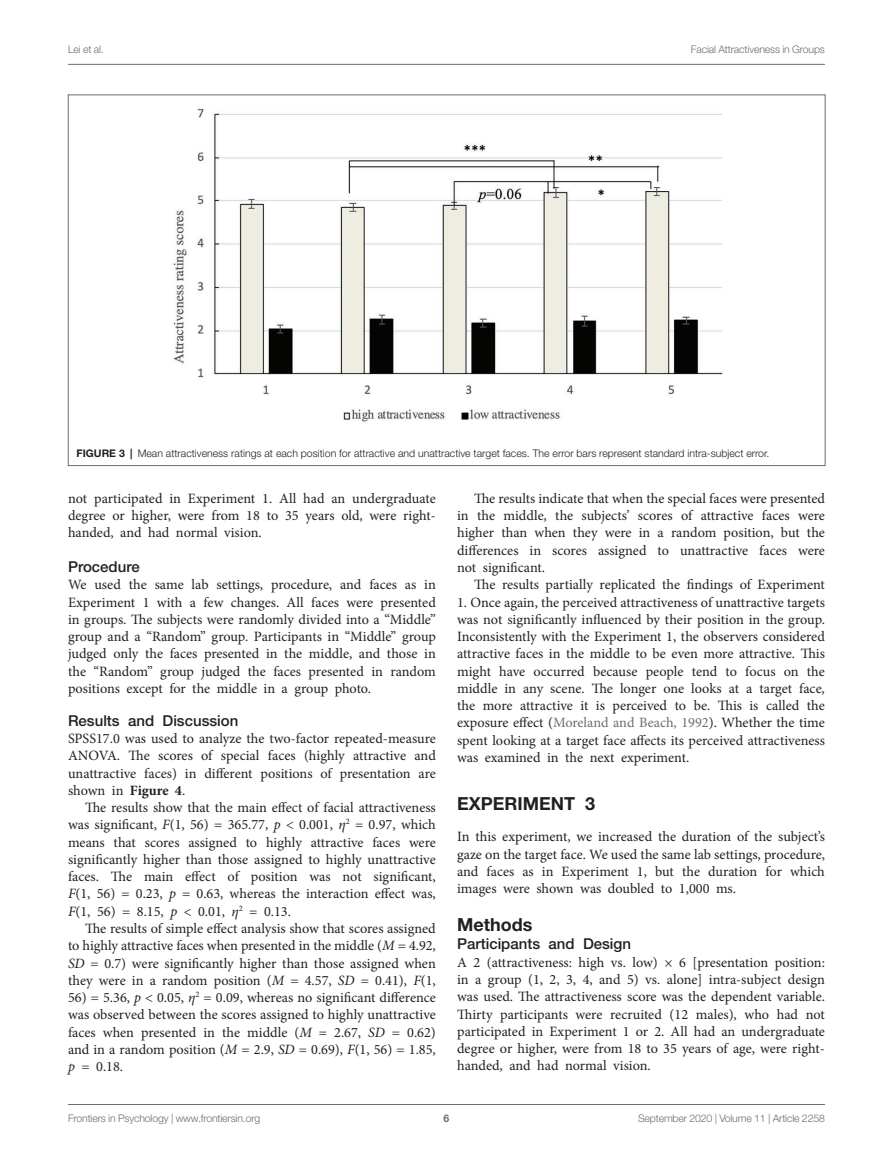
<style>
.page{position:relative;width:893px;height:1170px;background:#fff}
.page>*{position:absolute;margin:0;border:0;box-sizing:border-box;transform-origin:0 0}
.HEAD_1{font:700 18px "Helvetica Neue LT Std";color:#231f20}
.HEAD_2{font:700 18px "Helvetica Neue LT Std";color:#231f20}
.HEAD_3{font:500 15px "Helvetica Neue LT Std";color:#231f20}
.HEAD_3_after_HEAD_2{font:500 15px "Helvetica Neue LT Std";color:#231f20}
.TEXT{font:14.25px/17.2px "Minion Pro";color:#231f20;text-align:justify}
.TEXT_FLUSH{font:14.25px/17.2px "Minion Pro";letter-spacing:-.005em;color:#231f20;text-align:justify}
.FIG_LEG{font:300 10.5px "Helvetica Neue LT Std";color:#231f20}
.t1{font:300 10.5px "Helvetica Neue LT Std";letter-spacing:-.015em;color:#6c6d70}
.t2{font:700 10.5px "Helvetica Neue LT Std";color:#6c6d70}
.s1{font-weight:700}
.s2{font-style:italic}
.s3{color:#6c6d70}
</style>
<div class="page">
<hr style="left:68px;top:64px;width:757px;height:1px;background:#6c6d70">
<hr style="left:68px;top:1104px;width:757px;height:1px;background:#6c6d70">
<img style="left:172px;top:108px;width:551px;height:314px">
<p class="t1" style="left:68px;top:42px;width:37px">Lei et al.</p>
<p class="t1" style="left:691px;top:42px;width:135px">Facial Attractiveness in Groups</p>
<p class="FIG_LEG" style="left:77px;top:447px;width:694px"><span class="s1">FIGURE 3 |</span> Mean attractiveness ratings at each position for attractive and unattractive target faces. The error bars represent standard intra-subject error.</p>
<p class="TEXT_FLUSH" style="left:68px;top:490px;width:369px">not participated in Experiment 1. All had an undergraduate degree or higher, were from 18 to 35 years old, were right&shy;handed, and had normal vision.</p>
<p class="HEAD_3" style="left:68px;top:557px;width:73px">Procedure</p>
<p class="TEXT_FLUSH" style="left:68px;top:576px;width:369px">We used the same lab settings, procedure, and faces as in Experiment 1 with a few changes. All faces were presented in groups. The subjects were randomly divided into a “Middle” group and a “Random” group. Participants in “Middle” group judged only the faces presented in the middle, and those in the “Random” group judged the faces presented in random positions except for the middle in a group photo.</p>
<p class="HEAD_3" style="left:68px;top:711px;width:172px">Results and Discussion</p>
<p class="TEXT_FLUSH" style="left:68px;top:730px;width:369px">SPSS17.0 was used to analyze the two-factor repeated-measure ANOVA. The scores of special faces (highly attractive and unattractive faces) in different positions of presentation are shown in <span class="s1">Figure 4</span>.</p>
<p class="TEXT" style="left:68px;top:799px;width:369px;text-indent:17px">The results show that the main effect of facial attractiveness was significant, <span class="s2">F</span>(1, 56) = 365.77, <span class="s2">p</span> &lt; 0.001, <span class="s2">η</span><sup>2</sup> = 0.97, which means that scores assigned to highly attractive faces were significantly higher than those assigned to highly unattractive faces. The main effect of position was not significant, <span class="s2">F</span>(1, 56) = 0.23, <span class="s2">p</span> = 0.63, whereas the interaction effect was, <span class="s2">F</span>(1, 56) = 8.15, <span class="s2">p</span> &lt; 0.01, <span class="s2">η</span><sup>2</sup> = 0.13.</p>
<p class="TEXT" style="left:68px;top:919px;width:369px;text-indent:17px">The results of simple effect analysis show that scores assigned to highly attractive faces when presented in the middle (<span class="s2">M</span> = 4.92, <span class="s2">SD</span> = 0.7) were significantly higher than those assigned when they were in a random position (<span class="s2">M</span> = 4.57, <span class="s2">SD</span> = 0.41), <span class="s2">F</span>(1,</p>
<p class="TEXT" style="left:68px;top:988px;width:369px">56) = 5.36, <span class="s2">p</span> &lt; 0.05, <span class="s2">η</span><sup>2</sup> = 0.09, whereas no significant difference was observed between the scores assigned to highly unattractive faces when presented in the middle (<span class="s2">M</span> = 2.67, <span class="s2">SD</span> = 0.62) and in a random position (<span class="s2">M</span> = 2.9, <span class="s2">SD</span> = 0.69), <span class="s2">F</span>(1, 56) = 1.85, <span class="s2">p</span> = 0.18.</p>
<p class="TEXT" style="left:457px;top:490px;width:369px;text-indent:17px">The results indicate that when the special faces were presented in the middle, the subjects’ scores of attractive faces were higher than when they were in a random position, but the differences in scores assigned to unattractive faces were not significant.</p>
<p class="TEXT" style="left:474px;top:576px;width:352px">The results partially replicated the findings of Experiment</p>
<p class="TEXT" style="left:457px;top:593px;width:369px">1. Once again, the perceived attractiveness of unattractive targets was not significantly influenced by their position in the group.<br>Inconsistently with the Experiment 1, the observers considered attractive faces in the middle to be even more attractive. This might have occurred because people tend to focus on the middle in any scene. The longer one looks at a target face, the more attractive it is perceived to be. This is called the exposure effect (<span class="s3">Moreland and Beach, 1992</span>). Whether the time spent looking at a target face affects its perceived attractiveness was examined in the next experiment.</p>
<p class="HEAD_1" style="left:457px;top:792px;width:139px">EXPERIMENT 3</p>
<p class="TEXT_FLUSH" style="left:457px;top:828px;width:369px">In this experiment, we increased the duration of the subject’s gaze on the target face. We used the same lab settings, procedure, and faces as in Experiment 1, but the duration for which images were shown was doubled to 1,000 ms.</p>
<p class="HEAD_2" style="left:457px;top:913px;width:77px">Methods</p>
<p class="HEAD_3_after_HEAD_2" style="left:457px;top:935px;width:175px">Participants and Design</p>
<p class="TEXT_FLUSH" style="left:457px;top:953px;width:369px">A 2 (attractiveness: high vs. low) × 6 [presentation position: in a group (1, 2, 3, 4, and 5) vs. alone] intra-subject design was used. The attractiveness score was the dependent variable.<br>Thirty participants were recruited (12 males), who had not participated in Experiment 1 or 2. All had an undergraduate degree or higher, were from 18 to 35 years of age, were right&shy;handed, and had normal vision.</p>
<p class="t1" style="left:68px;top:1111px;width:194px">Frontiers in Psychology | www.frontiersin.org</p>
<p class="t2" style="left:444px;top:1111px;width:7px">6</p>
<p class="t1" style="left:638px;top:1111px;width:188px">September 2020 | Volume 11 | Article 2258</p>
</div>
